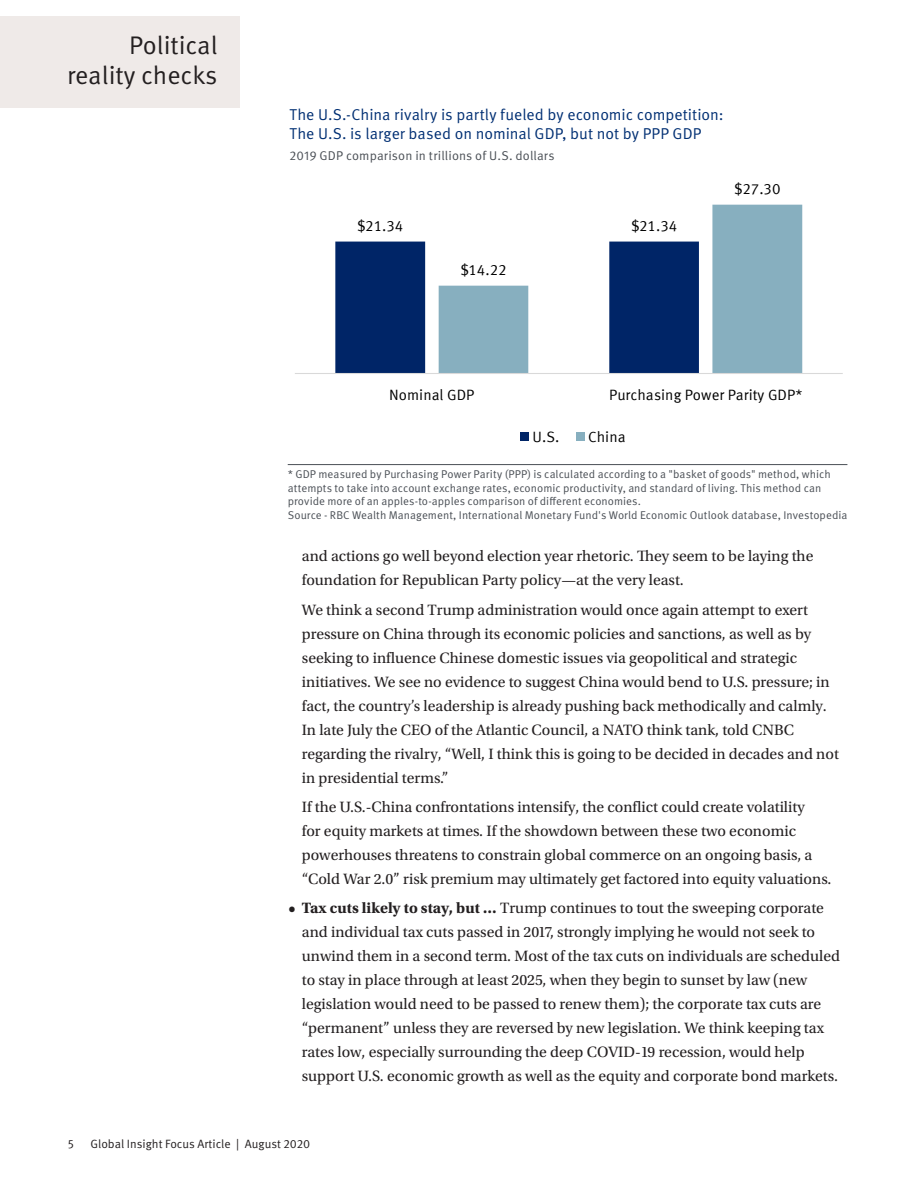
<style>
.page{position:relative;width:918px;height:1188px;background:#fff}
.page>*{position:absolute;margin:0;border:0;box-sizing:border-box;transform-origin:0 0}
.Page_header_flag{font:25.5px/30px "Meta OT Norm";color:#231f20;text-align:right}
.t1{font:15.75px/24px "Utopia Std";color:#231f20}
.Exhibit_title{font:15.75px/19.5px "Meta OT Norm";color:#002f73}
.t2{font:15px "Meta Offc Norm";color:#000}
.Exhibit_subtitle{font:12.75px "Meta OT Norm";letter-spacing:.01em;color:#4a4f55}
.t3{font:12px "Meta OT Norm";color:#231f20}
.Exhibit_source_w_rul{font:11.25px/13.5px "Meta OT Norm";letter-spacing:.005em;color:#4a4f55}
.s1{font-weight:700}
</style>
<div class="page">
<div style="left:0;top:16px;width:239px;height:92px;background:#efeae8"></div>
<svg style="left:335px;top:242px;width:104px;height:131px;background:#22427b"></svg>
<svg style="left:439px;top:205px;width:363px;height:168px"></svg>
<hr style="left:295px;top:373px;width:548px;height:1px;background:#d9d9d9">
<div style="left:520px;top:432px;width:9px;height:9px;background:#002567"></div>
<div style="left:576px;top:432px;width:8px;height:9px;background:#87afbf"></div>
<hr style="left:288px;top:464px;width:559px;height:1px;background:#4a4f55">
<p class="Page_header_flag" style="left:67px;top:30px;width:152px">Political reality checks</p>
<p class="Exhibit_title" style="left:290px;top:105px;width:436px">The U.S.-China rivalry is partly fueled by economic competition:<br>The U.S. is larger based on nominal GDP, but not by PPP GDP</p>
<p class="Exhibit_subtitle" style="left:290px;top:148px;width:267px">2019 GDP comparison in trillions of U.S. dollars</p>
<p class="t2" style="left:357px;top:217px;width:48px">$21.34</p>
<p class="t2" style="left:631px;top:217px;width:48px">$21.34</p>
<p class="t2" style="left:460px;top:261px;width:48px">$14.22</p>
<p class="t2" style="left:734px;top:180px;width:48px">$27.30</p>
<p class="t2" style="left:389px;top:386px;width:87px">Nominal GDP</p>
<p class="t2" style="left:609px;top:386px;width:195px">Purchasing Power Parity GDP*</p>
<p class="t2" style="left:533px;top:428px;width:28px">U.S.</p>
<p class="t2" style="left:588px;top:428px;width:39px">China</p>
<p class="Exhibit_source_w_rul" style="left:288px;top:468px;width:561px">* GDP measured by Purchasing Power Parity (PPP) is calculated according to a "basket of goods" method, which attempts to take into account exchange rates, economic productivity, and standard of living. This method can provide more of an apples-to-apples comparison of different economies.<br>Source - RBC Wealth Management, International Monetary Fund's World Economic Outlook database, Investopedia</p>
<p class="t1" style="left:302px;top:544px;width:513px">and actions go well beyond election year rhetoric. They seem to be laying the foundation for Republican Party policy—at the very least.</p>
<p class="t1" style="left:302px;top:598px;width:539px">We think a second Trump administration would once again attempt to exert pressure on China through its economic policies and sanctions, as well as by seeking to influence Chinese domestic issues via geopolitical and strategic initiatives. We see no evidence to suggest China would bend to U.S. pressure; in fact, the country’s leadership is already pushing back methodically and calmly.<br>In late July the CEO of the Atlantic Council, a NATO think tank, told CNBC regarding the rivalry, “Well, I think this is going to be decided in decades and not in presidential terms.”</p>
<p class="t1" style="left:302px;top:795px;width:531px">If the U.S.-China confrontations intensify, the conflict could create volatility<br>for equity markets at times. If the showdown between these two economic powerhouses threatens to constrain global commerce on an ongoing basis, a “Cold War 2.0” risk premium may ultimately get factored into equity valuations.</p>
<p class="t1" style="left:302px;top:897px;width:540px;text-indent:-14px"><span class="s1">• Tax cuts likely to stay, but …</span> Trump continues to tout the sweeping corporate and individual tax cuts passed in 2017, strongly implying he would not seek to unwind them in a second term. Most of the tax cuts on individuals are scheduled to stay in place through at least 2025, when they begin to sunset by law (new legislation would need to be passed to renew them); the corporate tax cuts are “permanent” unless they are reversed by new legislation. We think keeping tax rates low, especially surrounding the deep COVID-19 recession, would help support U.S. economic growth as well as the equity and corporate bond markets.</p>
<p class="t3" style="left:68px;top:1136px;width:7px">5</p>
<p class="t3" style="left:91px;top:1136px;width:221px">Global Insight Focus Article | August 2020</p>
</div>
